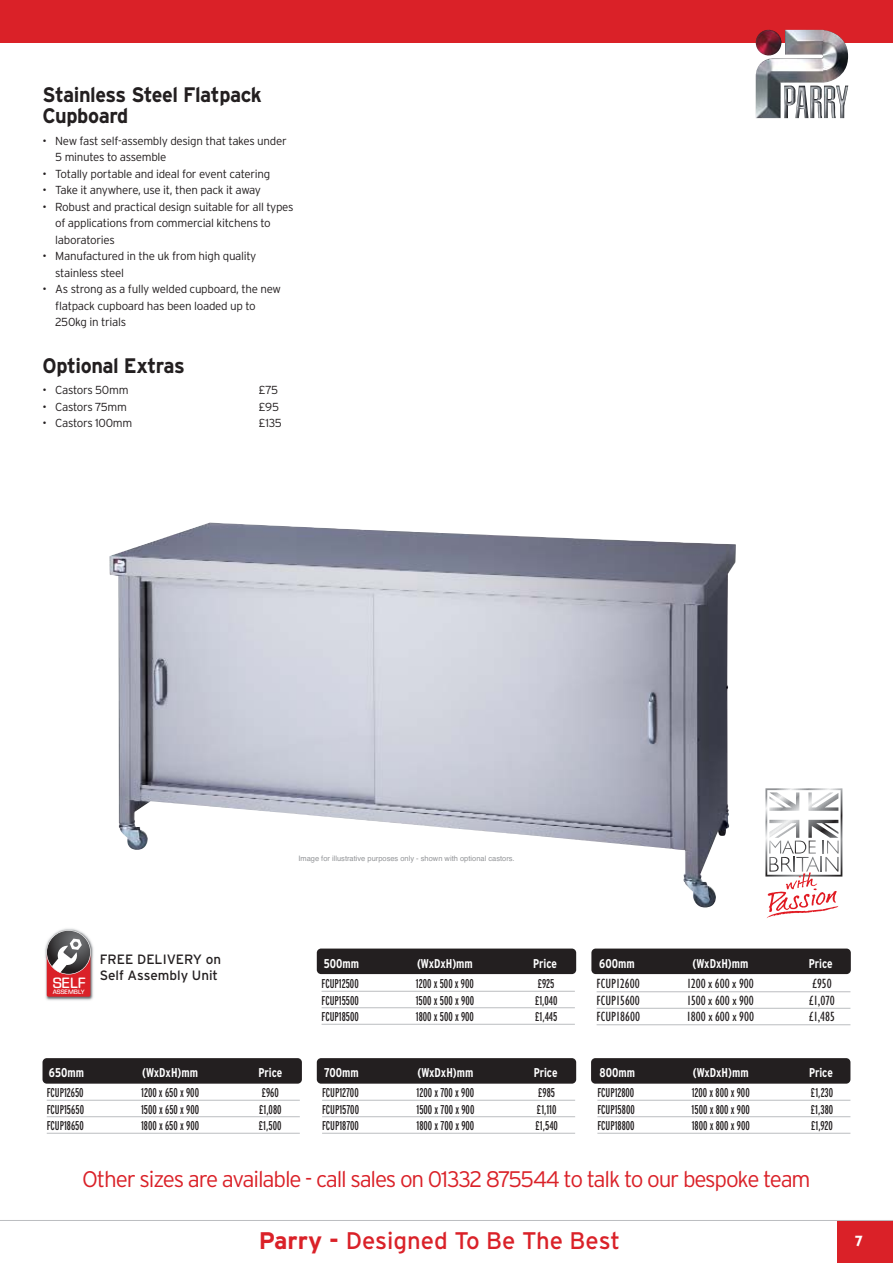
<style>
.page{position:relative;width:893px;height:1263px;background:#fff}
.page>*{position:absolute;margin:0;border:0;box-sizing:border-box;transform-origin:0 0}
.t1{font:24px "Interstate";letter-spacing:-.005em;color:#da2128}
.t2{font:300 22.5px "Interstate";letter-spacing:-.05em;color:#da2128}
.t3{font:700 21px/21px "Interstate";letter-spacing:-.02em;color:#231f20;scale:.95 1}
.t4{font:15.6px "Eurostile T Medium Ro 1";color:#fff}
.t5{font:700 15px "Humanist 521 BT";color:#fff}
.t6{font:condensed 13.5px "Humanist 521 BT";color:#231f20}
.t7{font:13.5px/16.2px "Interstate";color:#231f20}
.t8{font:extra-condensed 12.75px "Interstate";color:#231f20;scale:.95 1}
.t9{font:700 condensed 12.75px "Interstate";color:#fff;scale:.95 1}
.t10{font:300 11.7px/16.5px "Interstate";letter-spacing:-.025em;color:#231f20}
.t11{font:7.5px "Helvetica";color:#939598}
.t12{font:6.6px "Eurostile T Medium Ro 1";color:#fff}
.s1{font-weight:700}
</style>
<div class="page">
<div style="left:0;top:0;width:893px;height:43px;background:#da2128"></div>
<div style="left:838px;top:1220px;width:55px;height:43px;background:#da2128"></div>
<hr style="left:0;top:1220px;width:893px;height:1px;background:#bbbdc0">
<img style="left:756px;top:30px;width:92px;height:88px">
<img style="left:110px;top:522px;width:626px;height:385px">
<svg style="left:765px;top:788px;width:77px;height:130px"></svg>
<div style="left:317px;top:948px;width:259px;height:26px;background:#231f20;border-radius:4px"></div>
<div style="left:591px;top:948px;width:260px;height:26px;background:#231f20;border-radius:4px"></div>
<div style="left:317px;top:1058px;width:259px;height:26px;background:#231f20;border-radius:4px"></div>
<div style="left:43px;top:1058px;width:259px;height:26px;background:#231f20;border-radius:4px"></div>
<div style="left:591px;top:1058px;width:259px;height:26px;background:#231f20;border-radius:4px"></div>
<hr style="left:322px;top:991px;width:253px;height:1px;background:#bbbdc0">
<hr style="left:322px;top:1007px;width:253px;height:1px;background:#bbbdc0">
<hr style="left:322px;top:1024px;width:253px;height:1px;background:#bbbdc0">
<hr style="left:597px;top:991px;width:253px;height:1px;background:#bbbdc0">
<hr style="left:597px;top:1008px;width:253px;height:1px;background:#bbbdc0">
<hr style="left:597px;top:1024px;width:253px;height:1px;background:#bbbdc0">
<hr style="left:47px;top:1100px;width:253px;height:1px;background:#bbbdc0">
<hr style="left:47px;top:1116px;width:253px;height:1px;background:#bbbdc0">
<hr style="left:47px;top:1133px;width:253px;height:1px;background:#bbbdc0">
<hr style="left:322px;top:1100px;width:253px;height:1px;background:#bbbdc0">
<hr style="left:322px;top:1116px;width:253px;height:1px;background:#bbbdc0">
<hr style="left:322px;top:1133px;width:253px;height:1px;background:#bbbdc0">
<hr style="left:597px;top:1100px;width:253px;height:1px;background:#bbbdc0">
<hr style="left:597px;top:1116px;width:253px;height:1px;background:#bbbdc0">
<hr style="left:597px;top:1133px;width:253px;height:1px;background:#bbbdc0">
<img style="left:45px;top:928px;width:49px;height:73px">
<div style="left:47px;top:953px;width:43px;height:44px;background:#da2128;border-radius:2px"></div>
<svg style="left:46px;top:930px;width:45px;height:44px"></svg>
<h3 class="t3" style="left:43px;top:86px;width:232px">Stainless Steel Flatpack<br>Cupboard</h3>
<p class="t10" style="left:55px;top:133px;width:233px;text-indent:-13px">• New fast self-assembly design that takes under<br>5 minutes to assemble</p>
<p class="t10" style="left:43px;top:166px;width:229px">• Totally portable and ideal for event catering</p>
<p class="t10" style="left:43px;top:183px;width:220px">• Take it anywhere, use it, then pack it away</p>
<p class="t10" style="left:55px;top:199px;width:240px;text-indent:-13px">• Robust and practical design suitable for all types of applications from commercial kitchens to laboratories</p>
<p class="t10" style="left:55px;top:249px;width:203px;text-indent:-13px">• Manufactured in the uk from high quality stainless steel</p>
<p class="t10" style="left:55px;top:282px;width:227px;text-indent:-13px">• As strong as a fully welded cupboard, the new flatpack cupboard has been loaded up to<br>250kg in trials</p>
<h3 class="t3" style="left:43px;top:356px;width:151px">Optional Extras</h3>
<p class="t10" style="left:43px;top:383px;width:88px">• Castors 50mm</p>
<p class="t10" style="left:259px;top:383px;width:21px">£75</p>
<p class="t10" style="left:43px;top:400px;width:86px">• Castors 75mm</p>
<p class="t10" style="left:259px;top:400px;width:22px">£95</p>
<p class="t10" style="left:43px;top:416px;width:91px">• Castors 100mm</p>
<p class="t10" style="left:259px;top:416px;width:25px">£135</p>
<h3 class="t4" style="left:53px;top:977px;width:34px">SELF</h3>
<p class="t12" style="left:53px;top:989px;width:33px">ASSEMBLY</p>
<p class="t7" style="left:100px;top:952px;width:123px">FREE DELIVERY on<br>Self Assembly Unit</p>
<p class="t11" style="left:298px;top:855px;width:218px">Image for illustrative purposes only - shown with optional castors.</p>
<p class="t9" style="left:324px;top:958px;width:39px">500mm</p>
<p class="t9" style="left:417px;top:958px;width:60px">(WxDxH)mm</p>
<p class="t9" style="left:533px;top:958px;width:27px">Price</p>
<p class="t8" style="left:322px;top:979px;width:41px">FCUP12500</p>
<p class="t8" style="left:416px;top:979px;width:63px">1200 x 500 x 900</p>
<p class="t8" style="left:538px;top:979px;width:19px">£925</p>
<p class="t8" style="left:322px;top:995px;width:41px">FCUP15500</p>
<p class="t8" style="left:416px;top:995px;width:63px">1500 x 500 x 900</p>
<p class="t8" style="left:535px;top:995px;width:25px">£1,040</p>
<p class="t8" style="left:322px;top:1012px;width:41px">FCUP18500</p>
<p class="t8" style="left:416px;top:1012px;width:63px">1800 x 500 x 900</p>
<p class="t8" style="left:535px;top:1012px;width:25px">£1,445</p>
<p class="t9" style="left:599px;top:958px;width:39px">600mm</p>
<p class="t9" style="left:693px;top:958px;width:60px">(WxDxH)mm</p>
<p class="t9" style="left:809px;top:958px;width:27px">Price</p>
<p class="t6" style="left:597px;top:979px;width:45px">FCUP12600</p>
<p class="t6" style="left:687px;top:979px;width:68px">1200 x 600 x 900</p>
<p class="t6" style="left:812px;top:979px;width:21px">£950</p>
<p class="t6" style="left:597px;top:996px;width:45px">FCUP15600</p>
<p class="t6" style="left:687px;top:996px;width:68px">1500 x 600 x 900</p>
<p class="t6" style="left:809px;top:996px;width:28px">£1,070</p>
<p class="t6" style="left:597px;top:1012px;width:45px">FCUP18600</p>
<p class="t6" style="left:687px;top:1012px;width:69px">1800 x 600 x 900</p>
<p class="t6" style="left:809px;top:1012px;width:28px">£1,485</p>
<p class="t9" style="left:49px;top:1067px;width:38px">650mm</p>
<p class="t9" style="left:142px;top:1067px;width:60px">(WxDxH)mm</p>
<p class="t9" style="left:258px;top:1067px;width:27px">Price</p>
<p class="t8" style="left:47px;top:1088px;width:40px">FCUP12650</p>
<p class="t8" style="left:141px;top:1088px;width:62px">1200 x 650 x 900</p>
<p class="t8" style="left:262px;top:1088px;width:19px">£960</p>
<p class="t8" style="left:47px;top:1104px;width:41px">FCUP15650</p>
<p class="t8" style="left:141px;top:1104px;width:63px">1500 x 650 x 900</p>
<p class="t8" style="left:259px;top:1104px;width:25px">£1,080</p>
<p class="t8" style="left:47px;top:1121px;width:41px">FCUP18650</p>
<p class="t8" style="left:141px;top:1121px;width:63px">1800 x 650 x 900</p>
<p class="t8" style="left:259px;top:1121px;width:25px">£1,500</p>
<p class="t9" style="left:599px;top:1067px;width:39px">800mm</p>
<p class="t9" style="left:693px;top:1067px;width:60px">(WxDxH)mm</p>
<p class="t9" style="left:809px;top:1067px;width:27px">Price</p>
<p class="t8" style="left:597px;top:1088px;width:40px">FCUP12800</p>
<p class="t8" style="left:692px;top:1088px;width:62px">1200 x 800 x 900</p>
<p class="t8" style="left:811px;top:1088px;width:25px">£1,230</p>
<p class="t8" style="left:597px;top:1104px;width:41px">FCUP15800</p>
<p class="t8" style="left:692px;top:1104px;width:63px">1500 x 800 x 900</p>
<p class="t8" style="left:811px;top:1104px;width:25px">£1,380</p>
<p class="t8" style="left:597px;top:1121px;width:41px">FCUP18800</p>
<p class="t8" style="left:692px;top:1121px;width:63px">1800 x 800 x 900</p>
<p class="t8" style="left:811px;top:1121px;width:24px">£1,920</p>
<h2 class="t2" style="left:82px;top:1171px;width:730px">Other sizes are available - call sales on 01332 875544 to talk to our bespoke team</h2>
<p class="t9" style="left:324px;top:1067px;width:38px">700mm</p>
<p class="t9" style="left:417px;top:1067px;width:60px">(WxDxH)mm</p>
<p class="t9" style="left:534px;top:1067px;width:27px">Price</p>
<p class="t8" style="left:322px;top:1088px;width:40px">FCUP12700</p>
<p class="t8" style="left:417px;top:1088px;width:62px">1200 x 700 x 900</p>
<p class="t8" style="left:538px;top:1088px;width:19px">£985</p>
<p class="t8" style="left:322px;top:1104px;width:40px">FCUP15700</p>
<p class="t8" style="left:416px;top:1104px;width:62px">1500 x 700 x 900</p>
<p class="t8" style="left:537px;top:1104px;width:22px">£1,110</p>
<p class="t8" style="left:322px;top:1121px;width:40px">FCUP18700</p>
<p class="t8" style="left:416px;top:1121px;width:62px">1800 x 700 x 900</p>
<p class="t8" style="left:535px;top:1121px;width:25px">£1,540</p>
<h1 class="t1" style="left:259px;top:1231px;width:363px"><span class="s1">Parry -</span> Designed To Be The Best</h1>
<p class="t5" style="left:855px;top:1235px;width:10px">7</p>
</div>
